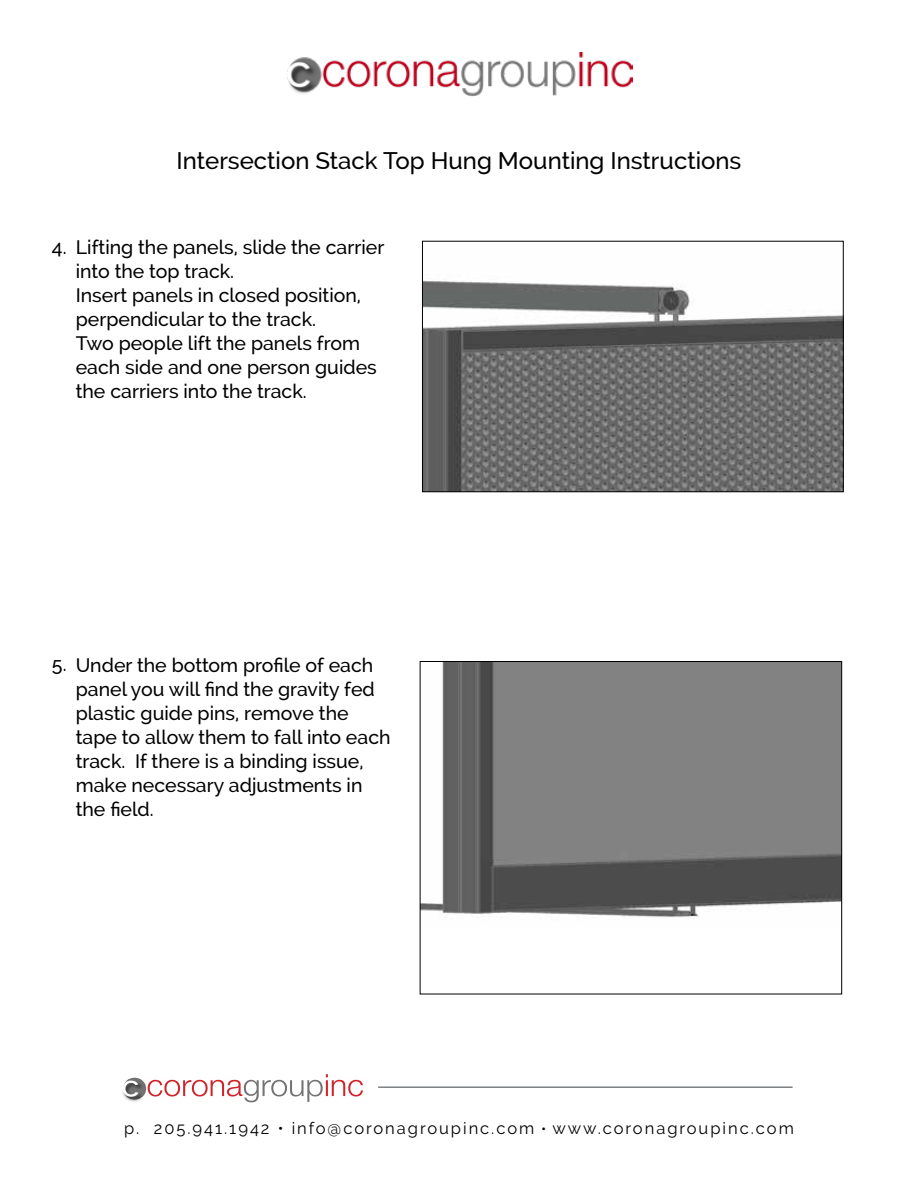
<style>
.page{position:relative;width:918px;height:1188px;background:#fff}
.page>*{position:absolute;margin:0;border:0;box-sizing:border-box;transform-origin:0 0}
.t1{font:500 24px "Raleway";color:#000}
.t2{font:500 19.5px/24px "Raleway";color:#000}
.t3{font:16.5px "Raleway";letter-spacing:.12em;color:#000}
.s1{font-size:15px}
</style>
<div class="page">
<hr style="left:378px;top:1086px;width:415px;height:2px;background:#7e8183">
<svg style="left:148px;top:1074px;width:215px;height:28px"></svg>
<svg style="left:123px;top:1078px;width:23px;height:22px"></svg>
<img style="left:122px;top:1091px;width:18px;height:11px">
<img style="left:123px;top:1079px;width:22px;height:21px">
<svg style="left:123px;top:1081px;width:15px;height:16px"></svg>
<img style="left:424px;top:279px;width:418px;height:211px">
<div style="left:422px;top:241px;width:422px;height:251px;border:1px solid #000"></div>
<img style="left:422px;top:663px;width:418px;height:256px">
<div style="left:420px;top:661px;width:422px;height:333px;border:1px solid #000"></div>
<img style="left:287px;top:52px;width:346px;height:44px">
<p class="t1" style="left:177px;top:147px;width:566px">Intersection Stack Top Hung Mounting Instructions</p>
<p class="t2" style="left:76px;top:235px;width:310px;text-indent:-24px">4. Lifting the panels, slide the carrier into the top track.<br>Insert panels in closed position, perpendicular to the track.<br>Two people lift the panels from each side and one person guides the carriers into the track.</p>
<p class="t2" style="left:52px;top:652px;width:16px">5.</p>
<p class="t2" style="left:76px;top:653px;width:316px">Under the bottom profile of each panel you will find the gravity fed plastic guide pins, remove the tape to allow them to fall into each track. If there is a binding issue, make necessary adjustments in the field.</p>
<p class="t3" style="left:124px;top:1119px;width:671px">p. 205.941.1942 • info@coronagroupinc.com <span class="s1">•</span> www.coronagroupinc.com</p>
</div>
